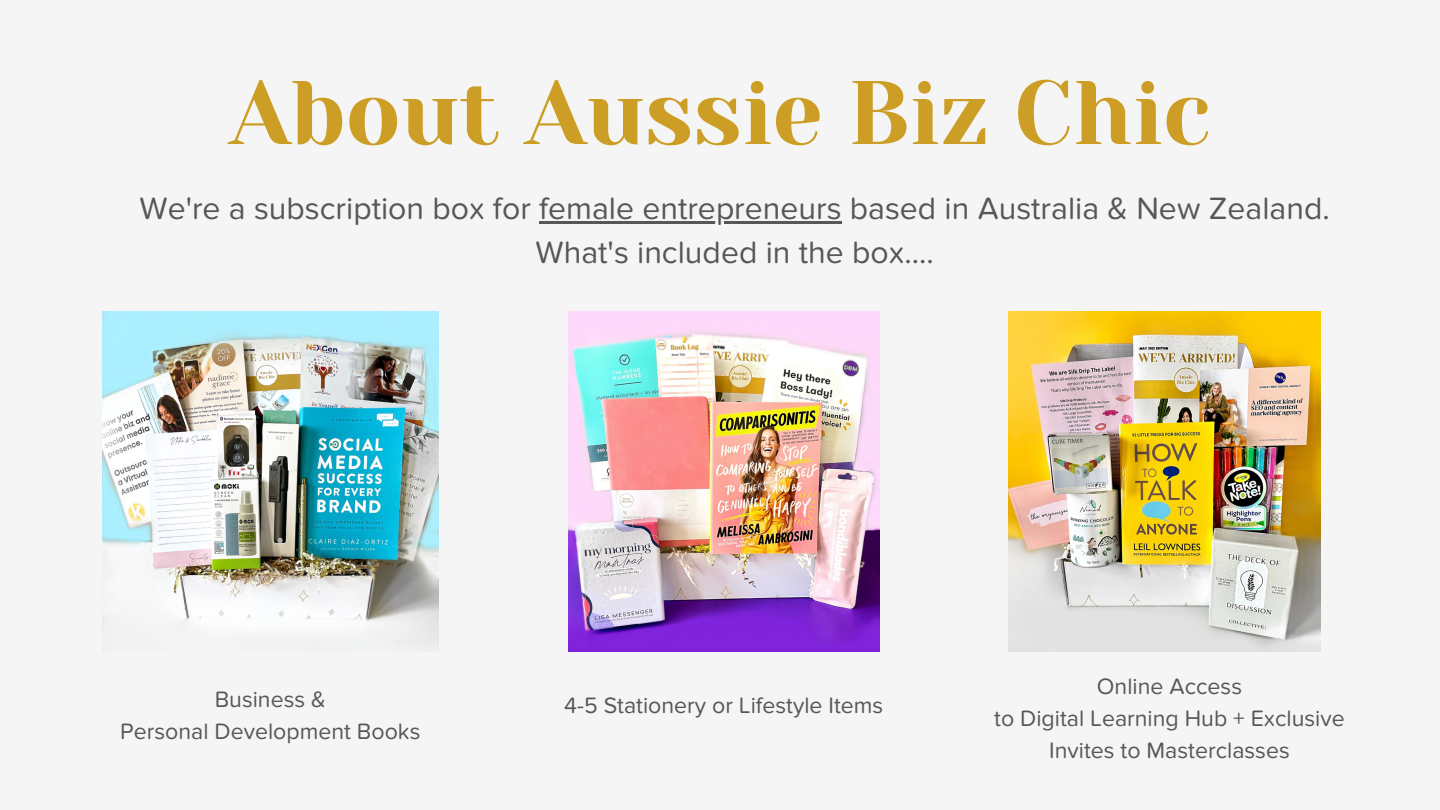
<style>
.page{position:relative;width:1440px;height:810px;background:#f5f5f5}
.page>*{position:absolute;margin:0;border:0;box-sizing:border-box;transform-origin:0 0}
.t1{font:90px "Yeseva One";color:#cd9e25}
.t2{font:32px "Proxima Nova Soft";color:#575757}
.t3{font:23.1px/32.2px "Proxima Nova Soft";color:#575757;text-align:center}
</style>
<div class="page">
<img style="left:102px;top:312px;width:336px;height:332px">
<img style="left:568px;top:312px;width:311px;height:339px">
<img style="left:1009px;top:312px;width:312px;height:339px">
<hr style="left:539px;top:221px;width:303px;height:3px;background:#575757">
<p class="t1" style="left:229px;top:62px;width:983px">About Aussie Biz Chic</p>
<p class="t2" style="left:139px;top:188px;width:1192px">We're a subscription box for female entrepreneurs based in Australia &amp; New Zealand.</p>
<p class="t2" style="left:535px;top:233px;width:400px">What's included in the box....</p>
<p class="t3" style="left:215px;top:683px;width:113px">Business &amp;</p>
<p class="t3" style="left:120px;top:715px;width:302px">Personal Development Books</p>
<p class="t3" style="left:564px;top:689px;width:321px">4-5 Stationery or Lifestyle Items</p>
<p class="t3" style="left:1097px;top:670px;width:147px">Online Access</p>
<p class="t3" style="left:994px;top:702px;width:352px">to Digital Learning Hub + Exclusive<br>Invites to Masterclasses</p>
</div>
